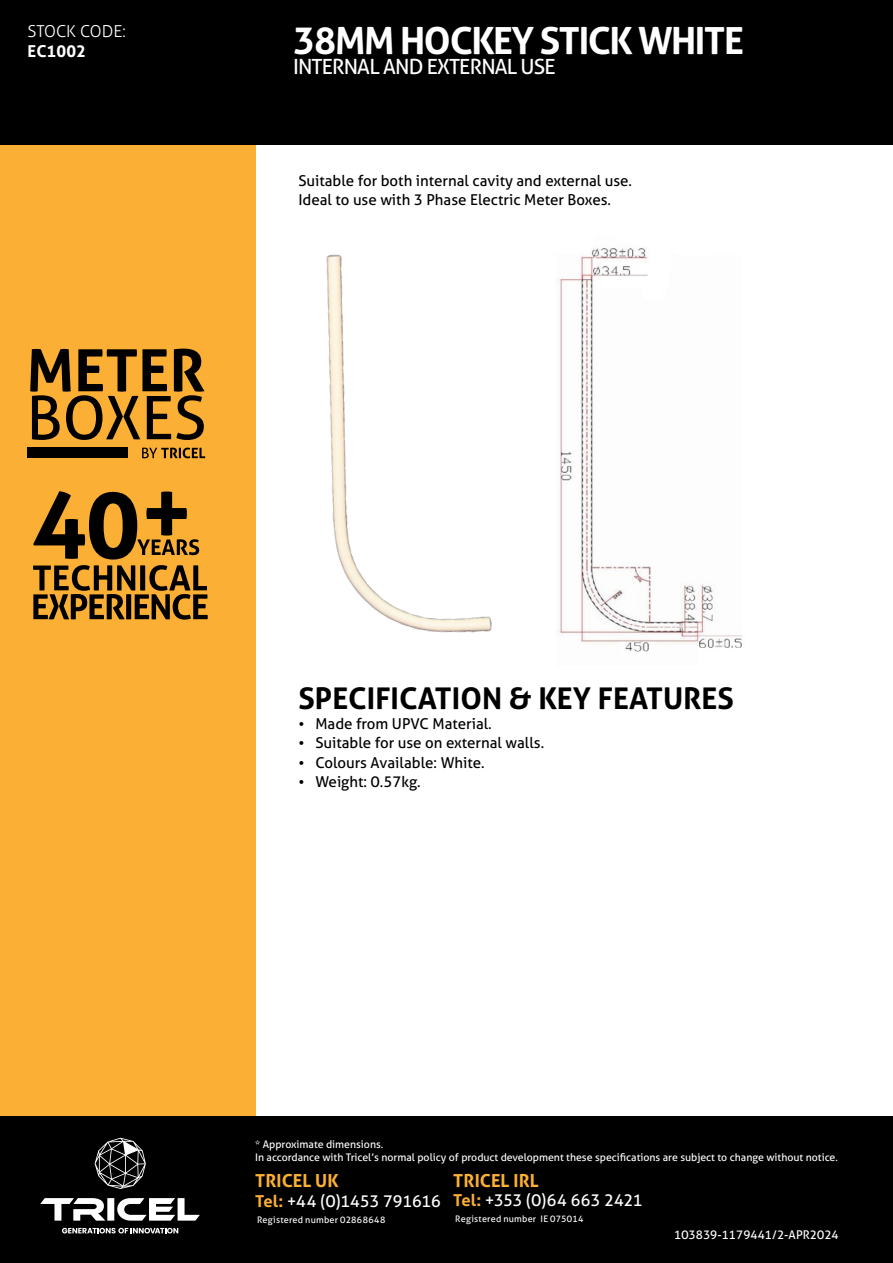
<style>
.page{position:relative;width:893px;height:1263px;background:#fff}
.page>*{position:absolute;margin:0;border:0;box-sizing:border-box;transform-origin:0 0}
.t1{font:60.15px "Aller";color:#000}
.t2{font:700 58.35px "Aller";color:#000}
.t3{font:700 37.5px "Aller";letter-spacing:-.04em;color:#fff}
.t4{font:700 30px "Aller";color:#000}
.t5{font:21px "Aller";letter-spacing:-.04em;color:#fff}
.t6{font:700 18px "Aller";letter-spacing:.005em;color:#fbaf34}
.t7{font:16.5px "Aller";letter-spacing:-.015em;color:#fff}
.t8{font:300 16.5px "Aller";color:#fff}
.t9{font:700 16.5px "Aller";color:#fff}
.t10{font:15px/19.5px "Aller";color:#000}
.t11{font:12px "Aller";color:#fff}
.t12{font:10.5px/12.6px "Aller";color:#fff}
.t13{font:9px "Aller";letter-spacing:.025em;color:#fff}
.s1{font-weight:700;color:#fbaf34}
</style>
<div class="page">
<div style="left:0;top:0;width:255px;height:1263px;background:#fbaf34"></div>
<div style="left:0;top:0;width:893px;height:145px;background:#000"></div>
<div style="left:0;top:1116px;width:893px;height:147px;background:#000"></div>
<svg style="left:142px;top:448px;width:63px;height:10px"></svg>
<div style="left:28px;top:447px;width:100px;height:11px;background:#000"></div>
<svg style="left:33px;top:491px;width:166px;height:68px"></svg>
<svg style="left:33px;top:565px;width:175px;height:55px"></svg>
<img style="left:326px;top:254px;width:166px;height:379px">
<img style="left:557px;top:247px;width:185px;height:405px">
<svg style="left:95px;top:1138px;width:51px;height:51px"></svg>
<svg style="left:40px;top:1198px;width:160px;height:22px"></svg>
<svg style="left:62px;top:1228px;width:116px;height:5px"></svg>
<p class="t8" style="left:28px;top:21px;width:100px">STOCK CODE:</p>
<p class="t9" style="left:28px;top:41px;width:60px">EC1002</p>
<h2 class="t2" style="left:27px;top:333px;width:180px">METER</h2>
<h1 class="t1" style="left:27px;top:380px;width:181px">BOXES</h1>
<h3 class="t3" style="left:293px;top:17px;width:452px">38MM HOCKEY STICK WHITE</h3>
<h3 class="t5" style="left:293px;top:54px;width:264px">INTERNAL AND EXTERNAL USE</h3>
<p class="t10" style="left:298px;top:170px;width:335px">Suitable for both internal cavity and external use.<br>Ideal to use with 3 Phase Electric Meter Boxes.</p>
<h3 class="t4" style="left:298px;top:679px;width:437px">SPECIFICATION &amp; KEY FEATURES</h3>
<p class="t10" style="left:298px;top:714px;width:195px">• Made from UPVC Material.</p>
<p class="t10" style="left:298px;top:733px;width:247px">• Suitable for use on external walls.</p>
<p class="t10" style="left:298px;top:753px;width:188px">• Colours Available: White.</p>
<p class="t10" style="left:298px;top:772px;width:124px">• Weight: 0.57kg.</p>
<p class="t12" style="left:255px;top:1138px;width:584px">* Approximate dimensions.<br>In accordance with Tricel’s normal policy of product development these specifications are subject to change without notice.</p>
<p class="t6" style="left:255px;top:1169px;width:85px">TRICEL UK</p>
<p class="t7" style="left:255px;top:1190px;width:187px"><span class="s1">Tel:</span> +44 (0)1453 791616</p>
<p class="t13" style="left:257px;top:1214px;width:130px">Registered number 02868648</p>
<p class="t6" style="left:453px;top:1169px;width:87px">TRICEL IRL</p>
<p class="t7" style="left:453px;top:1190px;width:191px"><span class="s1">Tel:</span> +353 (0)64 663 2421</p>
<p class="t13" style="left:455px;top:1213px;width:130px">Registered number IE 075014</p>
<p class="t11" style="left:674px;top:1227px;width:166px">103839-1179441/2-APR2024</p>
</div>
